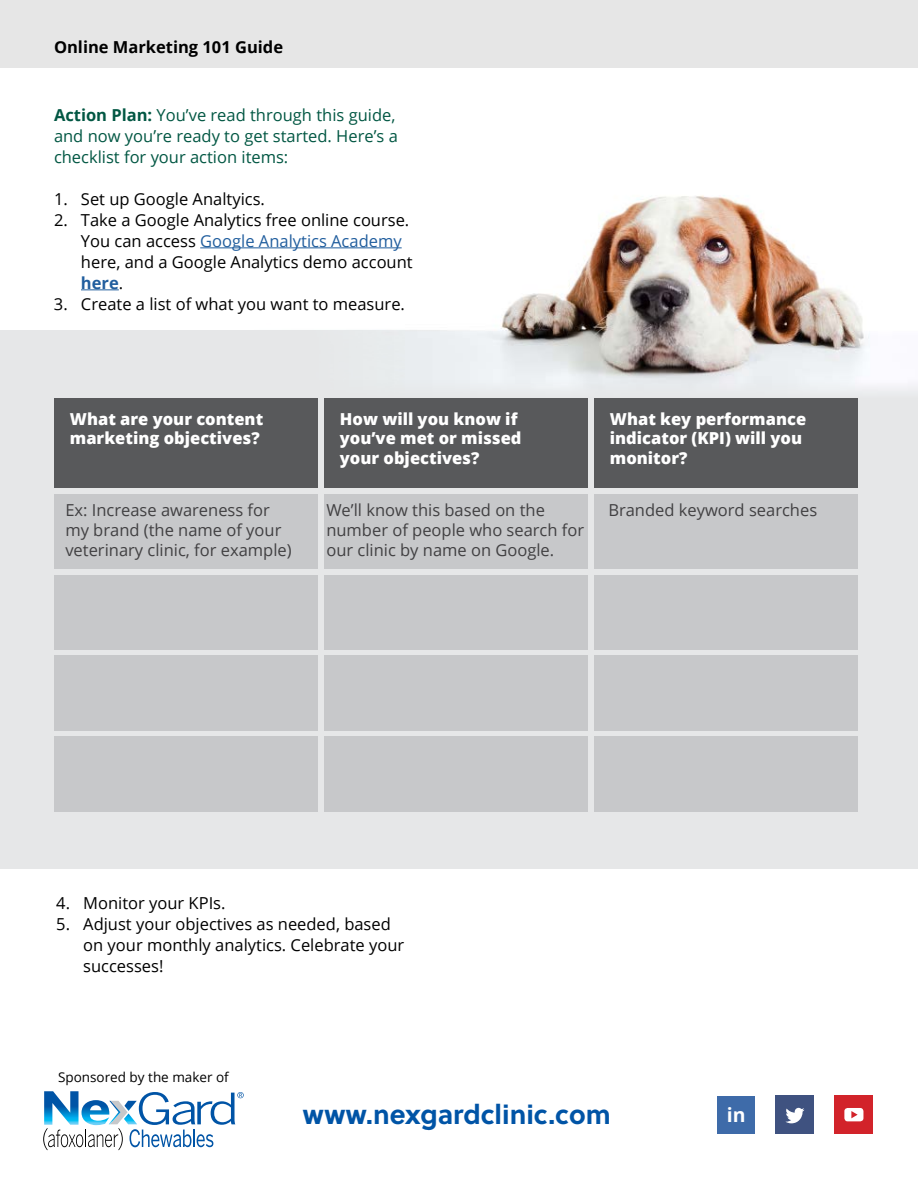
<style>
.page{position:relative;width:918px;height:1188px;background:#fff}
.page>*{position:absolute;margin:0;border:0;box-sizing:border-box;transform-origin:0 0}
.t1{font:700 27px "Soleil";color:#0054a6}
.t2{font:700 19.5px "Open Sans";color:#fff}
.t3{font:16.5px/21px "Open Sans";color:#000}
.t4{font:16.5px/19.8px "Open Sans";color:#414042}
.t5{font:800 16.5px/19.8px "Open Sans";color:#fff}
.t6{font:16.5px/21px "Open Sans";color:#025743}
.t7{font:700 16.5px "Open Sans";color:#000}
.t8{font:13.5px "Open Sans";color:#000}
.s1{font-weight:700}
.s2{color:#215e9e}
.s3{font-weight:700;color:#215e9e}
</style>
<div class="page">
<div style="left:0;top:0;width:918px;height:68px;background:#e6e6e6"></div>
<svg style="left:43px;top:1091px;width:201px;height:59px"></svg>
<div style="left:0;top:332px;width:918px;height:537px;background:#e6e7e8"></div>
<img style="left:254px;top:195px;width:664px;height:185px">
<div style="left:0;top:330px;width:393px;height:135px;background:#e6e7e8"></div>
<hr style="left:200px;top:247px;width:202px;height:1px;background:#215e9e">
<hr style="left:81px;top:289px;width:38px;height:1px;background:#215e9e">
<div style="left:55px;top:494px;width:263px;height:75px;background:#c7c8ca"></div>
<div style="left:55px;top:575px;width:263px;height:75px;background:#c7c8ca"></div>
<div style="left:55px;top:656px;width:263px;height:75px;background:#c7c8ca"></div>
<div style="left:55px;top:737px;width:263px;height:75px;background:#c7c8ca"></div>
<div style="left:55px;top:398px;width:263px;height:90px;background:#58595b"></div>
<div style="left:325px;top:494px;width:263px;height:75px;background:#c7c8ca"></div>
<div style="left:325px;top:575px;width:263px;height:75px;background:#c7c8ca"></div>
<div style="left:325px;top:656px;width:263px;height:75px;background:#c7c8ca"></div>
<div style="left:325px;top:737px;width:263px;height:75px;background:#c7c8ca"></div>
<div style="left:325px;top:398px;width:263px;height:90px;background:#58595b"></div>
<div style="left:595px;top:494px;width:263px;height:75px;background:#c7c8ca"></div>
<div style="left:595px;top:575px;width:263px;height:75px;background:#c7c8ca"></div>
<div style="left:595px;top:656px;width:263px;height:75px;background:#c7c8ca"></div>
<div style="left:595px;top:737px;width:263px;height:75px;background:#c7c8ca"></div>
<div style="left:595px;top:398px;width:263px;height:90px;background:#58595b"></div>
<div style="left:776px;top:1096px;width:38px;height:38px;background:#3f5280"></div>
<svg style="left:785px;top:1108px;width:19px;height:15px"></svg>
<div style="left:835px;top:1096px;width:38px;height:38px;background:#d2232a"></div>
<svg style="left:844px;top:1108px;width:19px;height:13px"></svg>
<div style="left:717px;top:1096px;width:38px;height:38px;background:#3e6ba9"></div>
<p class="t7" style="left:54px;top:35px;width:231px">Online Marketing 101 Guide</p>
<p class="t6" style="left:54px;top:104px;width:345px"><span class="s1">Action Plan:</span> You’ve read through this guide, and now you’re ready to get started. Here’s a checklist for your action items:</p>
<p class="t3" style="left:54px;top:188px;width:213px">1. Set up Google Analtyics.</p>
<p class="t3" style="left:81px;top:209px;width:333px;text-indent:-27px">2. Take a Google Analytics free online course.<br>You can access <span class="s2">Google Analytics Academy </span>here, and a Google Analytics demo account <span class="s3">here</span>.</p>
<p class="t3" style="left:54px;top:293px;width:353px">3. Create a list of what you want to measure.</p>
<p class="t5" style="left:70px;top:408px;width:195px">What are your content marketing objectives?</p>
<p class="t4" style="left:65px;top:500px;width:228px">Ex: Increase awareness for my brand (the name of your veterinary clinic, for example)</p>
<p class="t5" style="left:340px;top:408px;width:183px">How will you know if you’ve met or missed your objectives?</p>
<p class="t4" style="left:326px;top:500px;width:259px">We’ll know this based on the number of people who search for our clinic by name on Google.</p>
<p class="t5" style="left:610px;top:408px;width:198px">What key performance indicator (KPI) will you monitor?</p>
<p class="t4" style="left:608px;top:500px;width:210px">Branded keyword searches</p>
<p class="t3" style="left:56px;top:892px;width:171px">4. Monitor your KPIs.</p>
<p class="t3" style="left:83px;top:913px;width:323px;text-indent:-27px">5. Adjust your objectives as needed, based on your monthly analytics. Celebrate your successes!</p>
<p class="t8" style="left:58px;top:1068px;width:172px">Sponsored by the maker of</p>
<h1 class="t1" style="left:303px;top:1093px;width:309px">www.nexgardclinic.com</h1>
<p class="t2" style="left:727px;top:1101px;width:20px">in</p>
</div>
